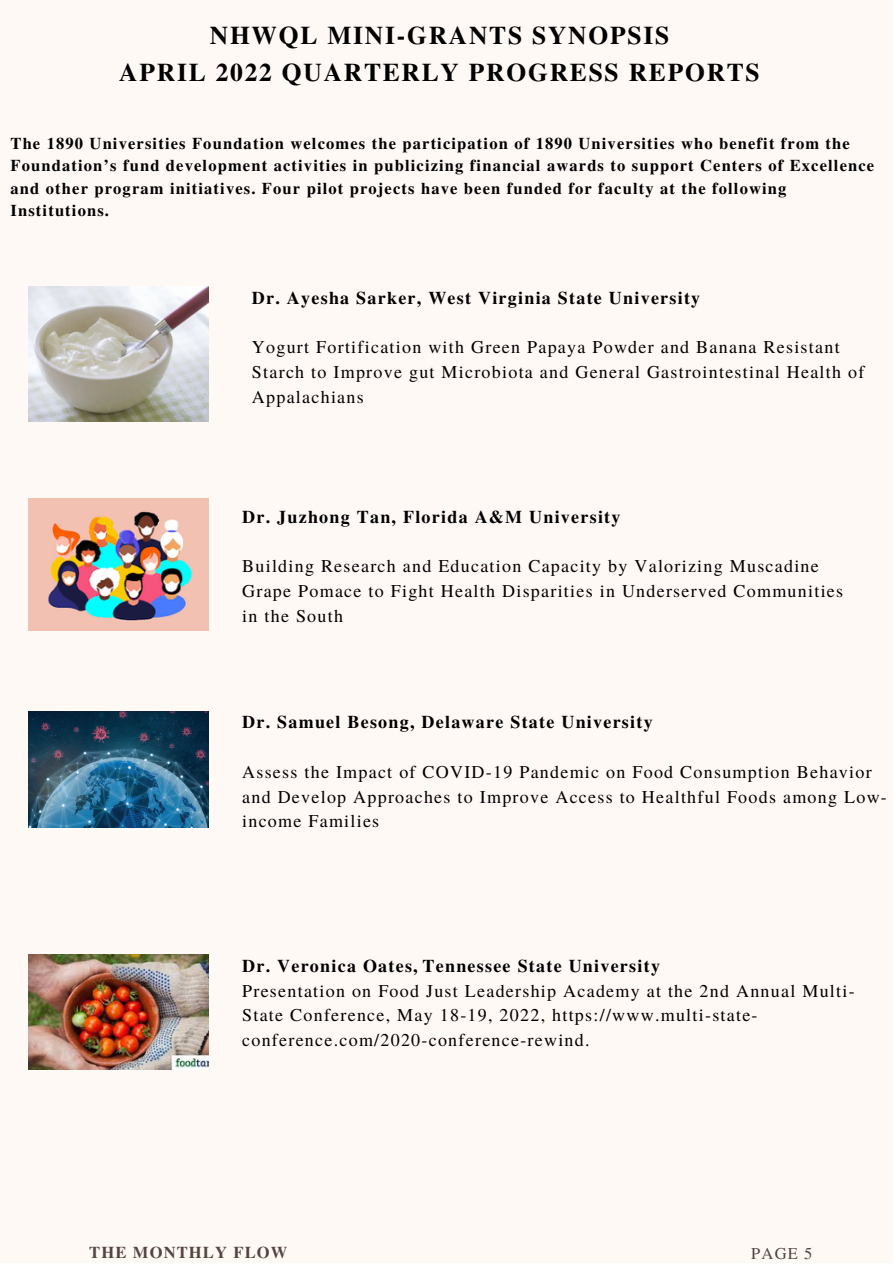
<style>
.page{position:relative;width:893px;height:1264px;background:#fff}
.page>*{position:absolute;margin:0;border:0;box-sizing:border-box;transform-origin:0 0}
.t1{font:700 25.5px/37px "Te X Gyre Termes";letter-spacing:.07em;color:#000;text-align:center}
.t2{font:18px/24.8px "Te X Gyre Termes";letter-spacing:.07em;color:#000}
.t3{font:700 18px "Te X Gyre Termes";letter-spacing:.07em;color:#000}
.t4{font:700 16.5px/22.5px "Te X Gyre Termes";letter-spacing:.07em;color:#000}
.t5{font:700 16.5px "Te X Gyre Termes";letter-spacing:.07em;color:#544441}
.t6{font:16.5px "Te X Gyre Termes";color:#544441}
</style>
<div class="page">
<div style="left:0;top:0;width:892px;height:1262px;background:#fff9f6"></div>
<img style="left:28px;top:286px;width:180px;height:135px">
<img style="left:28px;top:498px;width:180px;height:132px">
<img style="left:28px;top:711px;width:180px;height:116px">
<img style="left:28px;top:954px;width:180px;height:115px">
<h1 class="t1" style="left:119px;top:16px;width:642px">NHWQL MINI-GRANTS SYNOPSIS<br>APRIL 2022 QUARTERLY PROGRESS REPORTS</h1>
<p class="t4" style="left:11px;top:131px;width:865px">The 1890 Universities Foundation welcomes the participation of 1890 Universities who benefit from the Foundation’s fund development activities in publicizing financial awards to support Centers of Excellence and other program initiatives. Four pilot projects have been funded for faculty at the following Institutions.</p>
<p class="t3" style="left:252px;top:283px;width:450px">Dr. Ayesha Sarker, West Virginia State University</p>
<p class="t2" style="left:252px;top:334px;width:614px">Yogurt Fortification with Green Papaya Powder and Banana Resistant<br>Starch to Improve gut Microbiota and General Gastrointestinal Health of<br>Appalachians</p>
<p class="t3" style="left:242px;top:503px;width:380px">Dr. Juzhong Tan, Florida A&amp;M University</p>
<p class="t2" style="left:242px;top:553px;width:602px">Building Research and Education Capacity by Valorizing Muscadine<br>Grape Pomace to Fight Health Disparities in Underserved Communities in the South</p>
<p class="t3" style="left:242px;top:708px;width:412px">Dr. Samuel Besong, Delaware State University</p>
<p class="t2" style="left:242px;top:758px;width:646px">Assess the Impact of COVID‐19 Pandemic on Food Consumption Behavior and Develop Approaches to Improve Access to Healthful Foods among Low&shy;income Families</p>
<p class="t3" style="left:242px;top:951px;width:419px">Dr. Veronica Oates, Tennessee State University</p>
<p class="t2" style="left:242px;top:977px;width:614px">Presentation on Food Just Leadership Academy at the 2nd Annual Multi-<br>State Conference, May 18-19, 2022, https://www.multi-state&shy;conference.com/2020-conference-rewind.</p>
<p class="t5" style="left:89px;top:1239px;width:200px">THE MONTHLY FLOW</p>
<p class="t6" style="left:751px;top:1241px;width:63px">PAGE 5</p>
</div>
